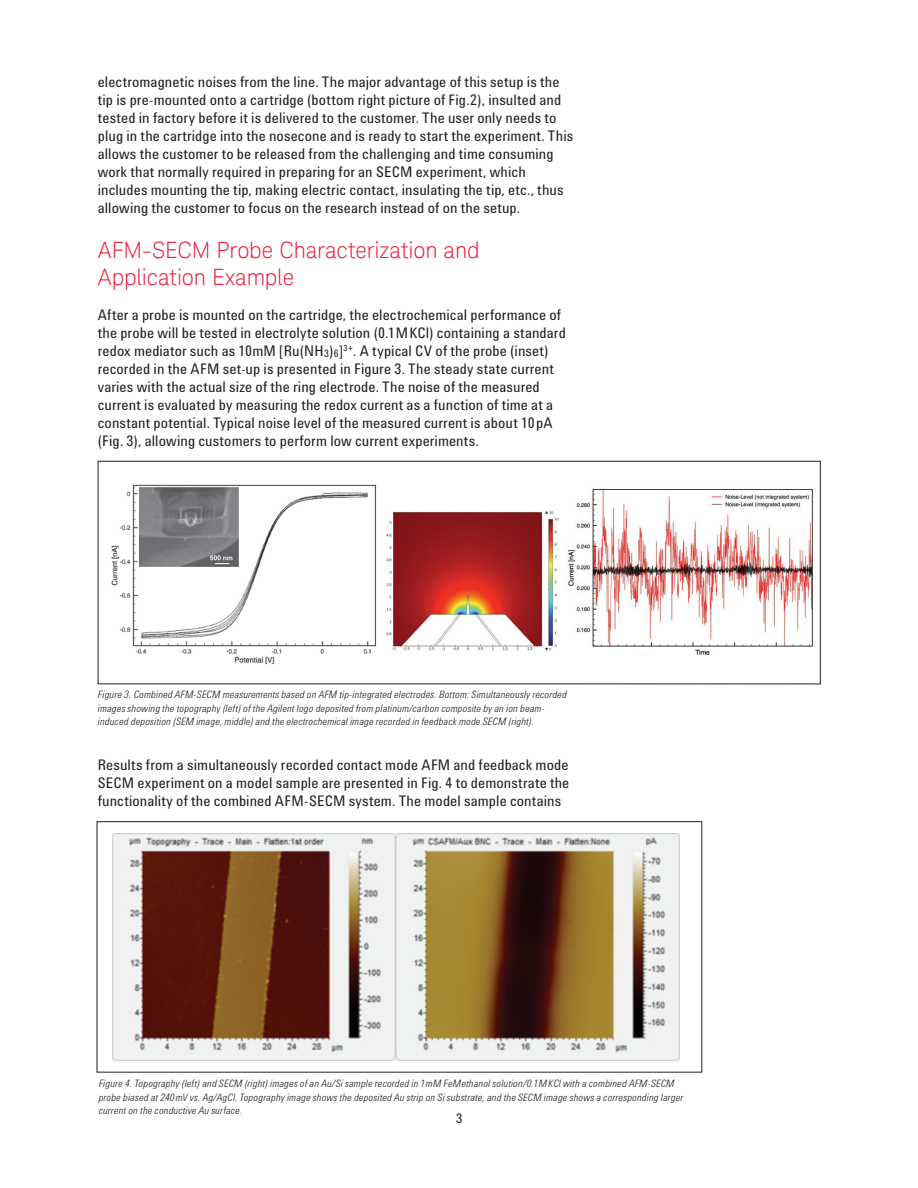
<style>
.page{position:relative;width:918px;height:1188px;background:#fff}
.page>*{position:absolute;margin:0;border:0;box-sizing:border-box;transform-origin:0 0}
.t1{font:300 22.5px/27px "Keysight Sans";letter-spacing:-.005em;color:#ed1a36}
.t2{font:15px/18px "Agilent Cond";letter-spacing:.01em;color:#231f20}
.t3{font:13.5px "Agilent Condensed CFF";color:#231f20}
.t4{font:italic 300 10.5px/13.5px "Agilent Condensed CFF";letter-spacing:.025em;color:#231f20}
</style>
<div class="page">
<svg style="left:98px;top:461px;width:723px;height:223px"></svg>
<img style="left:100px;top:481px;width:281px;height:192px">
<img style="left:380px;top:510px;width:184px;height:142px">
<img style="left:564px;top:485px;width:255px;height:170px">
<img style="left:140px;top:487px;width:99px;height:80px">
<img style="left:112px;top:833px;width:567px;height:228px">
<div style="left:97px;top:821px;width:605px;height:251px;border:1px solid #231f20"></div>
<p class="t2" style="left:98px;top:72px;width:477px">electromagnetic noises from the line. The major advantage of this setup is the tip is pre-mounted onto a cartridge (bottom right picture of Fig.2), insulted and tested in factory before it is delivered to the customer. The user only needs to plug in the cartridge into the nosecone and is ready to start the experiment. This allows the customer to be released from the challenging and time consuming work that normally required in preparing for an SECM experiment, which includes mounting the tip, making electric contact, insulating the tip, etc., thus allowing the customer to focus on the research instead of on the setup.</p>
<h1 class="t1" style="left:98px;top:236px;width:384px">AFM-SECM Probe Characterization and<br>Application Example</h1>
<p class="t2" style="left:98px;top:305px;width:470px">After a probe is mounted on the cartridge, the electrochemical performance of the probe will be tested in electrolyte solution (0.1MKCl) containing a standard redox mediator such as 10mM [Ru(NH<sub>3</sub>)<sub>6</sub>]<sup>3+</sup>. A typical CV of the probe (inset) recorded in the AFM set-up is presented in Figure 3. The steady state current varies with the actual size of the ring electrode. The noise of the measured current is evaluated by measuring the redox current as a function of time at a constant potential. Typical noise level of the measured current is about 10pA (Fig. 3), allowing customers to perform low current experiments.</p>
<p class="t4" style="left:98px;top:687px;width:470px">Figure 3. Combined AFM-SECM measurements based on AFM tip-integrated electrodes. Bottom: Simultaneously recorded images showing the topography (left) of the Agilent logo deposited from platinum/carbon composite by an ion beam&shy;induced deposition (SEM image, middle) and the electrochemical image recorded in feedback mode SECM (right).</p>
<p class="t2" style="left:98px;top:755px;width:473px;text-align:justify">Results from a simultaneously recorded contact mode AFM and feedback mode SECM experiment on a model sample are presented in Fig. 4 to demonstrate the functionality of the combined AFM-SECM system. The model sample contains</p>
<p class="t4" style="left:99px;top:1076px;width:586px">Figure 4. Topography (left) and SECM (right) images of an Au/Si sample recorded in 1mM FeMethanol solution/0.1MKCl with a combined AFM-SECM probe biased at 240mV vs. Ag/AgCl. Topography image shows the deposited Au strip on Si substrate, and the SECM image shows a corresponding larger current on the conductive Au surface.</p>
<p class="t3" style="left:456px;top:1109px;width:8px">3</p>
</div>
